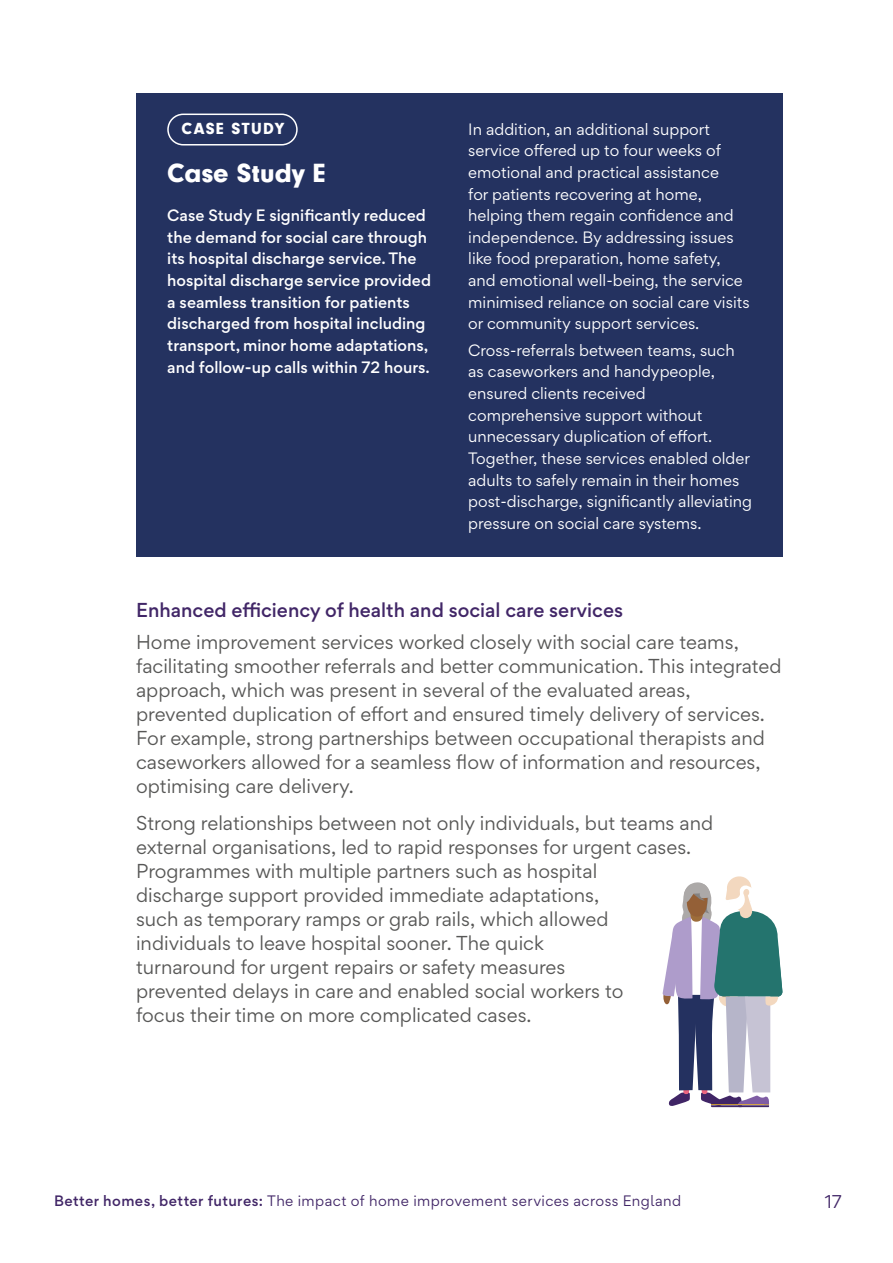
<style>
.page{position:relative;width:893px;height:1263px;background:#fff}
.page>*{position:absolute;margin:0;border:0;box-sizing:border-box;transform-origin:0 0}
.t1{font:900 27.45px "Neuzeit Gro";color:#fff}
.t2{font:18px/24px "Gordita";color:#575756}
.t3{font:500 18px "Gordita";color:#412667}
.t4{font:900 16.65px "Neuzeit Gro";letter-spacing:.08em;color:#fff}
.t5{font:16.5px "Gordita";color:#412667}
.t6{font:14.7px/21.6px "Gordita";color:#fff}
.t7{font:500 14.7px/21.6px "Gordita";color:#fff}
.t8{font:13.5px "Gordita";letter-spacing:.03em;color:#412667}
.s1{font-weight:500}
</style>
<div class="page">
<div style="left:136px;top:94px;width:646px;height:463px;background:#243260"></div>
<div style="left:167px;top:114px;width:131px;height:31px;border:2px solid #fff;border-radius:15px"></div>
<svg style="left:662px;top:876px;width:120px;height:231px"></svg>
<p class="t4" style="left:181px;top:119px;width:104px">CASE STUDY</p>
<h1 class="t1" style="left:167px;top:157px;width:160px">Case Study E</h1>
<p class="t7" style="left:167px;top:205px;width:265px">Case Study E significantly reduced the demand for social care through its hospital discharge service. The hospital discharge service provided a seamless transition for patients discharged from hospital including transport, minor home adaptations, and follow-up calls within 72 hours.</p>
<p class="t6" style="left:468px;top:118px;width:283px">In addition, an additional support service offered up to four weeks of emotional and practical assistance<br>for patients recovering at home, helping them regain confidence and independence. By addressing issues like food preparation, home safety, and emotional well-being, the service minimised reliance on social care visits or community support services.</p>
<p class="t6" style="left:468px;top:339px;width:285px">Cross-referrals between teams, such as caseworkers and handypeople, ensured clients received comprehensive support without unnecessary duplication of effort.<br>Together, these services enabled older adults to safely remain in their homes post-discharge, significantly alleviating pressure on social care systems.</p>
<p class="t3" style="left:136px;top:596px;width:489px">Enhanced efficiency of health and social care services</p>
<p class="t2" style="left:136px;top:630px;width:647px">Home improvement services worked closely with social care teams, facilitating smoother referrals and better communication. This integrated approach, which was present in several of the evaluated areas, prevented duplication of effort and ensured timely delivery of services.<br>For example, strong partnerships between occupational therapists and caseworkers allowed for a seamless flow of information and resources, optimising care delivery.</p>
<p class="t2" style="left:136px;top:811px;width:579px">Strong relationships between not only individuals, but teams and external organisations, led to rapid responses for urgent cases.<br>Programmes with multiple partners such as hospital<br>discharge support provided immediate adaptations,<br>such as temporary ramps or grab rails, which allowed<br>individuals to leave hospital sooner. The quick<br>turnaround for urgent repairs or safety measures<br>prevented delays in care and enabled social workers to<br>focus their time on more complicated cases.</p>
<p class="t8" style="left:54px;top:1190px;width:629px"><span class="s1">Better homes, better futures:</span> The impact of home improvement services across England</p>
<p class="t5" style="left:825px;top:1189px;width:18px">17</p>
</div>
